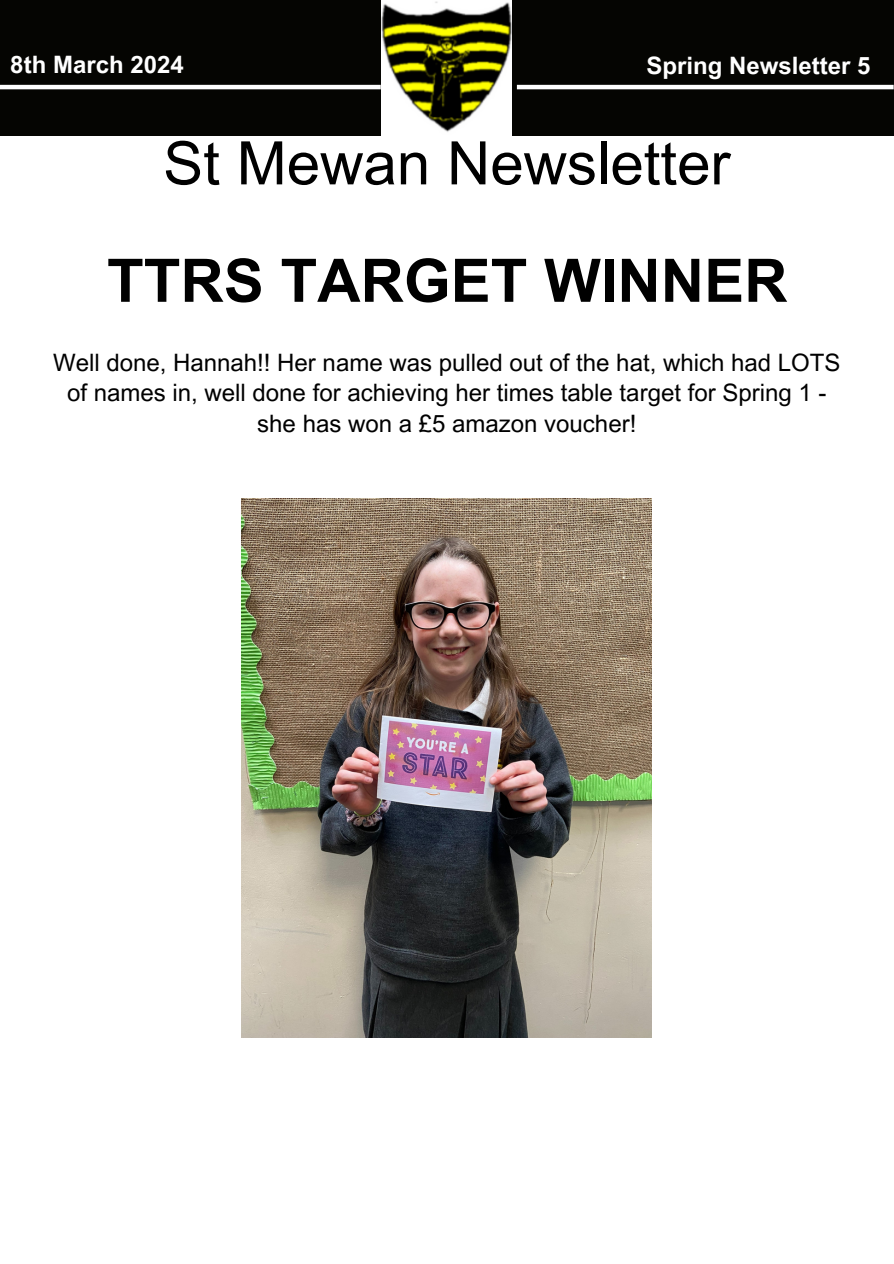
<style>
.page{position:relative;width:894px;height:1264px;background:#fff}
.page>*{position:absolute;margin:0;border:0;box-sizing:border-box;transform-origin:0 0}
.t1{font:60px "Arial MT Pro";color:#000}
.t2{font:700 60px "Arial MT Pro";color:#000}
.t3{font:24px/30.3px "Arial MT Pro";color:#000;text-align:center}
.t4{font:700 24px "Arial MT Pro";color:#fff}
</style>
<div class="page">
<div style="left:0;top:0;width:893px;height:135px;background:#050502"></div>
<img style="left:382px;top:0;width:129px;height:135px">
<hr style="left:0;top:85px;width:380px;height:4px;background:#fff">
<hr style="left:516px;top:85px;width:377px;height:4px;background:#fff">
<img style="left:242px;top:499px;width:409px;height:538px">
<p class="t4" style="left:10px;top:55px;width:175px">8th March 2024</p>
<h3 class="t4" style="left:646px;top:57px;width:226px">Spring Newsletter 5</h3>
<h2 class="t1" style="left:163px;top:141px;width:568px">St Mewan Newsletter</h2>
<h1 class="t2" style="left:107px;top:258px;width:681px">TTRS TARGET WINNER</h1>
<p class="t3" style="left:53px;top:350px;width:788px">Well done, Hannah!! Her name was pulled out of the hat, which had LOTS of names in, well done for achieving her times table target for Spring 1 - she has won a £5 amazon voucher!</p>
</div>
